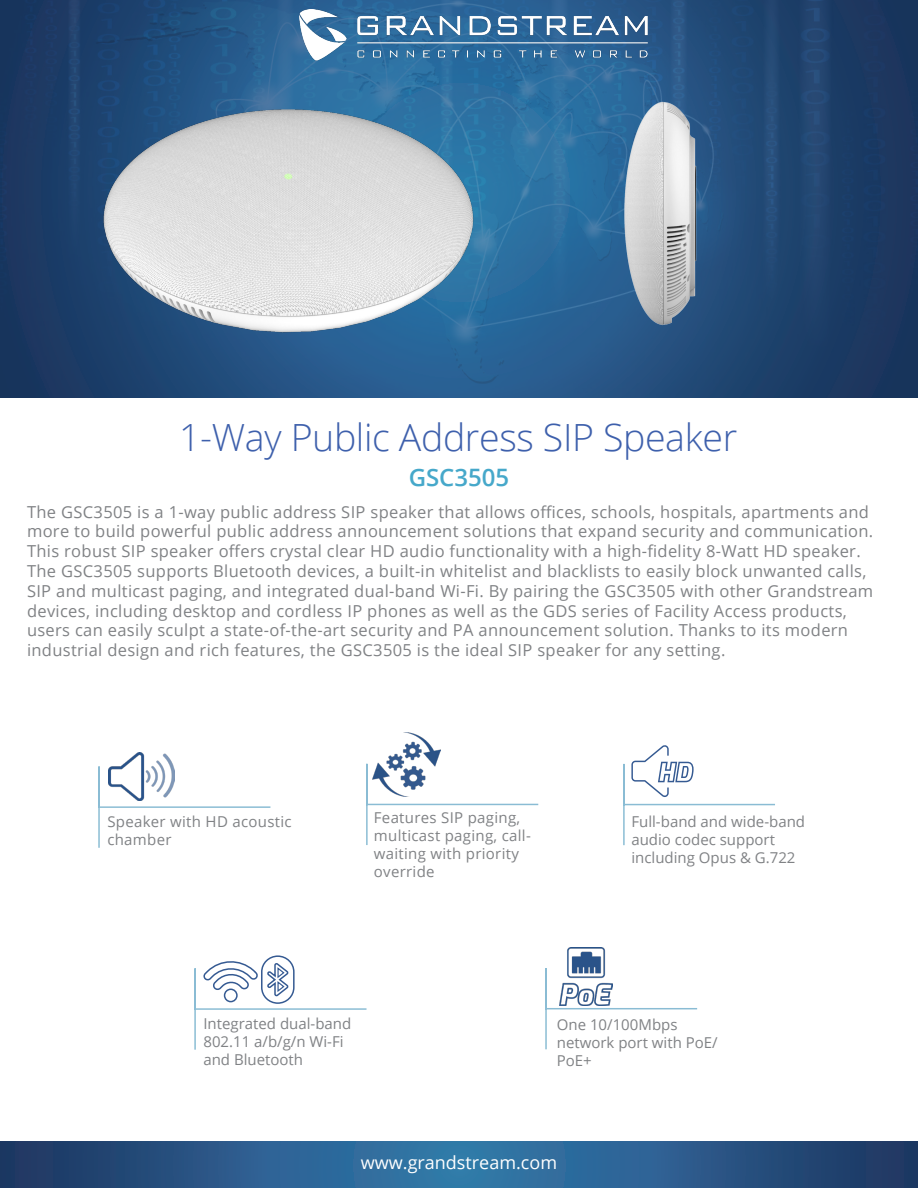
<style>
.page{position:relative;width:918px;height:1188px;background:#fff}
.page>*{position:absolute;margin:0;border:0;box-sizing:border-box;transform-origin:0 0}
.t1{font:300 37.5px "Open Sans";letter-spacing:-.01em;color:#3e60ac}
.t2{font:600 24px "Open Sans";color:#46a8ca}
.t3{font:18px "Open Sans";color:#fff}
.t4{font:16.5px/19.8px "Open Sans";letter-spacing:.02em;color:#808285}
.t5{font:15px/18px "Open Sans";color:#808285}
.t6{font:15px/18px "Open Sans";letter-spacing:.02em;color:#808285}
</style>
<div class="page">
<img style="left:0;top:0;width:918px;height:397px">
<img style="left:291px;top:10px;width:362px;height:53px">
<svg style="left:0;top:1142px;width:918px;height:46px;background:#295988"></svg>
<svg style="left:98px;top:766px;width:173px;height:82px"></svg>
<svg style="left:545px;top:968px;width:153px;height:82px"></svg>
<img style="left:560px;top:947px;width:52px;height:58px">
<svg style="left:194px;top:955px;width:173px;height:95px"></svg>
<svg style="left:623px;top:745px;width:152px;height:101px"></svg>
<img style="left:109px;top:752px;width:65px;height:48px">
<img style="left:100px;top:45px;width:374px;height:334px">
<img style="left:617px;top:98px;width:88px;height:230px">
<svg style="left:366px;top:763px;width:173px;height:82px"></svg>
<img style="left:373px;top:733px;width:68px;height:63px">
<p class="t1" style="left:179px;top:412px;width:560px">1-Way Public Address SIP Speaker</p>
<p class="t2" style="left:409px;top:461px;width:102px">GSC3505</p>
<p class="t4" style="left:27px;top:501px;width:848px">The GSC3505 is a 1-way public address SIP speaker that allows offices, schools, hospitals, apartments and more to build powerful public address announcement solutions that expand security and communication.<br>This robust SIP speaker offers crystal clear HD audio functionality with a high-fidelity 8-Watt HD speaker.<br>The GSC3505 supports Bluetooth devices, a built-in whitelist and blacklists to easily block unwanted calls, SIP and multicast paging, and integrated dual-band Wi-Fi. By pairing the GSC3505 with other Grandstream devices, including desktop and cordless IP phones as well as the GDS series of Facility Access products, users can easily sculpt a state-of-the-art security and PA announcement solution. Thanks to its modern industrial design and rich features, the GSC3505 is the ideal SIP speaker for any setting.</p>
<p class="t6" style="left:374px;top:808px;width:158px">Features SIP paging, multicast paging, call&shy;waiting with priority override</p>
<p class="t6" style="left:107px;top:812px;width:186px">Speaker with HD acoustic chamber</p>
<p class="t5" style="left:631px;top:812px;width:175px">Full-band and wide-band audio codec support including Opus &amp; G.722</p>
<p class="t5" style="left:203px;top:1014px;width:149px">Integrated dual-band<br>802.11 a/b/g/n Wi-Fi and Bluetooth</p>
<p class="t5" style="left:557px;top:1016px;width:162px">One 10/100Mbps network port with PoE/<br>PoE+</p>
<p class="t3" style="left:361px;top:1151px;width:198px">www.grandstream.com</p>
</div>
